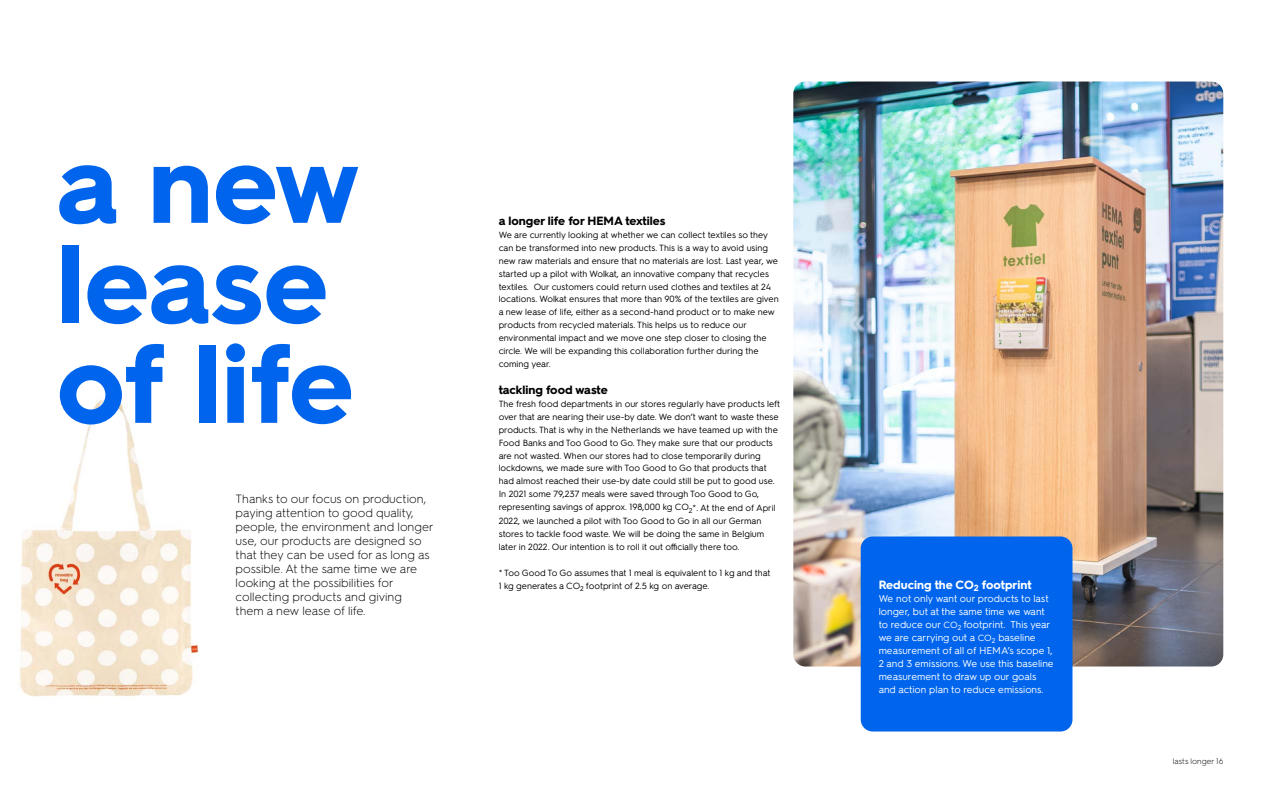
<style>
.page{position:relative;width:1280px;height:800px;background:#fff}
.page>*{position:absolute;margin:0;border:0;box-sizing:border-box;transform-origin:0 0}
.t1{font:700 111px/100px "Hurme HEMABETA220425";color:#0065ec}
.t2{font:300 12px/14px "Hurme HEMABETA220425";color:#000}
.t3{font:700 12px "Hurme HEMABETA220425";color:#000}
.t4{font:700 12px "Hurme HEMABETA220425";color:#fff}
.t5{font:10px/13px "Hurme HEMABETA220425";color:#fff}
.t6{font:9px/13px "Hurme HEMABETA220425";color:#000}
.t7{font:300 8px "Hurme HEMABETA220425";color:#000}
.s1{font-size:9px}
</style>
<div class="page">
<img style="left:20px;top:399px;width:179px;height:298px">
<img style="left:793px;top:82px;width:430px;height:585px">
<div style="left:861px;top:537px;width:212px;height:195px;background:#0065ec;border-radius:12px"></div>
<h1 class="t1" style="left:57px;top:127px;width:303px">a new lease of life</h1>
<p class="t2" style="left:236px;top:491px;width:199px">Thanks to our focus on production, paying attention to good quality, people, the environment and longer use, our products are designed so that they can be used for as long as possible. At the same time we are looking at the possibilities for collecting products and giving<br>them a new lease of life.</p>
<h2 class="t3" style="left:499px;top:212px;width:168px">a longer life for HEMA textiles</h2>
<p class="t6" style="left:499px;top:227px;width:282px">We are currently looking at whether we can collect textiles so they can be transformed into new products. This is a way to avoid using new raw materials and ensure that no materials are lost. Last year, we started up a pilot with Wolkat, an innovative company that recycles textiles. Our customers could return used clothes and textiles at 24 locations. Wolkat ensures that more than 90% of the textiles are given a new lease of life, either as a second-hand product or to make new products from recycled materials. This helps us to reduce our environmental impact and we move one step closer to closing the circle. We will be expanding this collaboration further during the coming year.</p>
<h2 class="t3" style="left:499px;top:381px;width:111px">tackling food waste</h2>
<p class="t6" style="left:499px;top:396px;width:283px">The fresh food departments in our stores regularly have products left over that are nearing their use-by date. We don’t want to waste these products. That is why in the Netherlands we have teamed up with the Food Banks and Too Good to Go. They make sure that our products are not wasted. When our stores had to close temporarily during lockdowns, we made sure with Too Good to Go that products that had almost reached their use-by date could still be put to good use.<br>In 2021 some 79,237 meals were saved through Too Good to Go, representing savings of approx. 198,000 kg CO<sub>2</sub>*. At the end of April 2022, we launched a pilot with Too Good to Go in all our German stores to tackle food waste. We will be doing the same in Belgium later in 2022. Our intention is to roll it out officially there too.</p>
<p class="t6" style="left:499px;top:565px;width:273px">* Too Good To Go assumes that 1 meal is equivalent to 1 kg and that<br>1 kg generates a CO<sub>2</sub> footprint of 2.5 kg on average.</p>
<h2 class="t4" style="left:879px;top:576px;width:155px">Reducing the CO<sub>2</sub> footprint</h2>
<p class="t5" style="left:879px;top:591px;width:176px">We not only want our products to last longer, but at the same time we want to reduce our <span class="s1">CO</span><sub>2</sub> footprint. This year we are carrying out a <span class="s1">CO</span><sub>2</sub> baseline measurement of all of HEMA’s scope 1, 2 and 3 emissions. We use this baseline measurement to draw up our goals and action plan to reduce emissions.</p>
<p class="t7" style="left:1173px;top:756px;width:52px">lasts longer 16</p>
</div>
